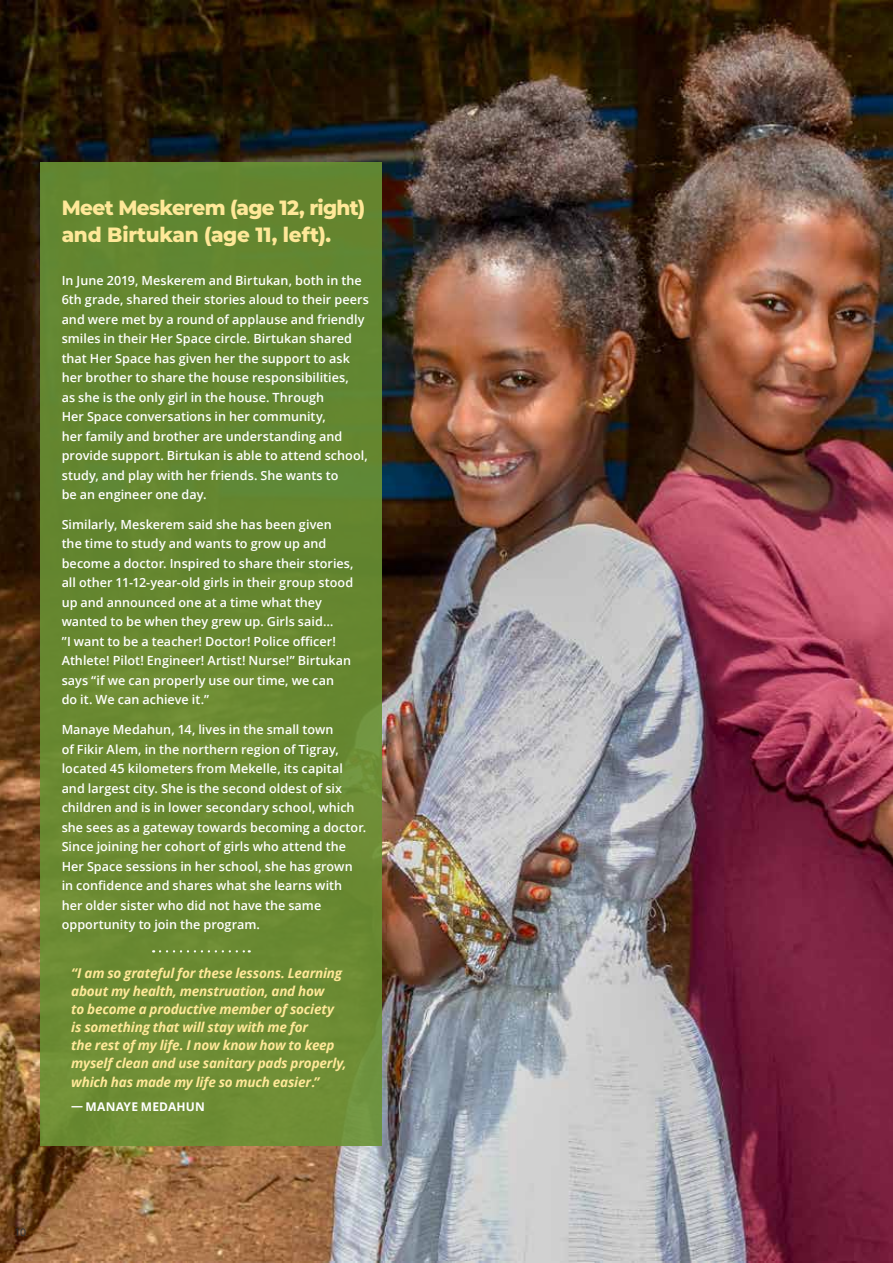
<style>
.page{position:relative;width:893px;height:1263px;background:#fff}
.page>*{position:absolute;margin:0;border:0;box-sizing:border-box;transform-origin:0 0}
.t1{font:800 20.7px/27px "Montserrat";letter-spacing:-.025em;color:#ffe898}
.t2{font:italic 700 13.5px/18px "Open Sans";letter-spacing:-.015em;color:#ffe898}
.t3{font:600 12.6px/19.5px "Open Sans";letter-spacing:.005em;color:#fff}
.t4{font:700 12px "Open Sans";letter-spacing:.015em;color:#fff}
.t5{font:10.5px "Open Sans";color:#2d2f35}
</style>
<div class="page">
<img style="left:0;top:0;width:893px;height:1263px">
<div style="left:40px;top:162px;width:342px;height:983px;background:#678831"></div>
<svg style="left:160px;top:950px;width:90px;height:2px"></svg>
<h1 class="t1" style="left:62px;top:193px;width:305px">Meet Meskerem (age 12, right) and Birtukan (age 11, left).</h1>
<p class="t3" style="left:62px;top:270px;width:309px">In June 2019, Meskerem and Birtukan, both in the 6th grade, shared their stories aloud to their peers and were met by a round of applause and friendly smiles in their Her Space circle. Birtukan shared that Her Space has given her the support to ask her brother to share the house responsibilities,<br>as she is the only girl in the house. Through<br>Her Space conversations in her community,<br>her family and brother are understanding and provide support. Birtukan is able to attend school, study, and play with her friends. She wants to<br>be an engineer one day.</p>
<p class="t3" style="left:62px;top:514px;width:293px">Similarly, Meskerem said she has been given the time to study and wants to grow up and become a doctor. Inspired to share their stories, all other 11-12-year-old girls in their group stood up and announced one at a time what they wanted to be when they grew up. Girls said…<br>”I want to be a teacher! Doctor! Police officer!<br>Athlete! Pilot! Engineer! Artist! Nurse!” Birtukan says “if we can properly use our time, we can<br>do it. We can achieve it.”</p>
<p class="t3" style="left:62px;top:720px;width:306px">Manaye Medahun, 14, lives in the small town<br>of Fikir Alem, in the northern region of Tigray, located 45 kilometers from Mekelle, its capital and largest city. She is the second oldest of six children and is in lower secondary school, which she sees as a gateway towards becoming a doctor.<br>Since joining her cohort of girls who attend the Her Space sessions in her school, she has grown in confidence and shares what she learns with<br>her older sister who did not have the same opportunity to join the program.</p>
<p class="t2" style="left:71px;top:963px;width:277px">“I am so grateful for these lessons. Learning about my health, menstruation, and how<br>to become a productive member of society is something that will stay with me for<br>the rest of my life. I now know how to keep myself clean and use sanitary pads properly,</p>
<p class="t2" style="left:71px;top:1073px;width:250px">which has made my life so much easier.”</p>
<p class="t4" style="left:71px;top:1098px;width:135px">— MANAYE MEDAHUN</p>
<p class="t5" style="left:14px;top:1225px;width:13px">10</p>
</div>
